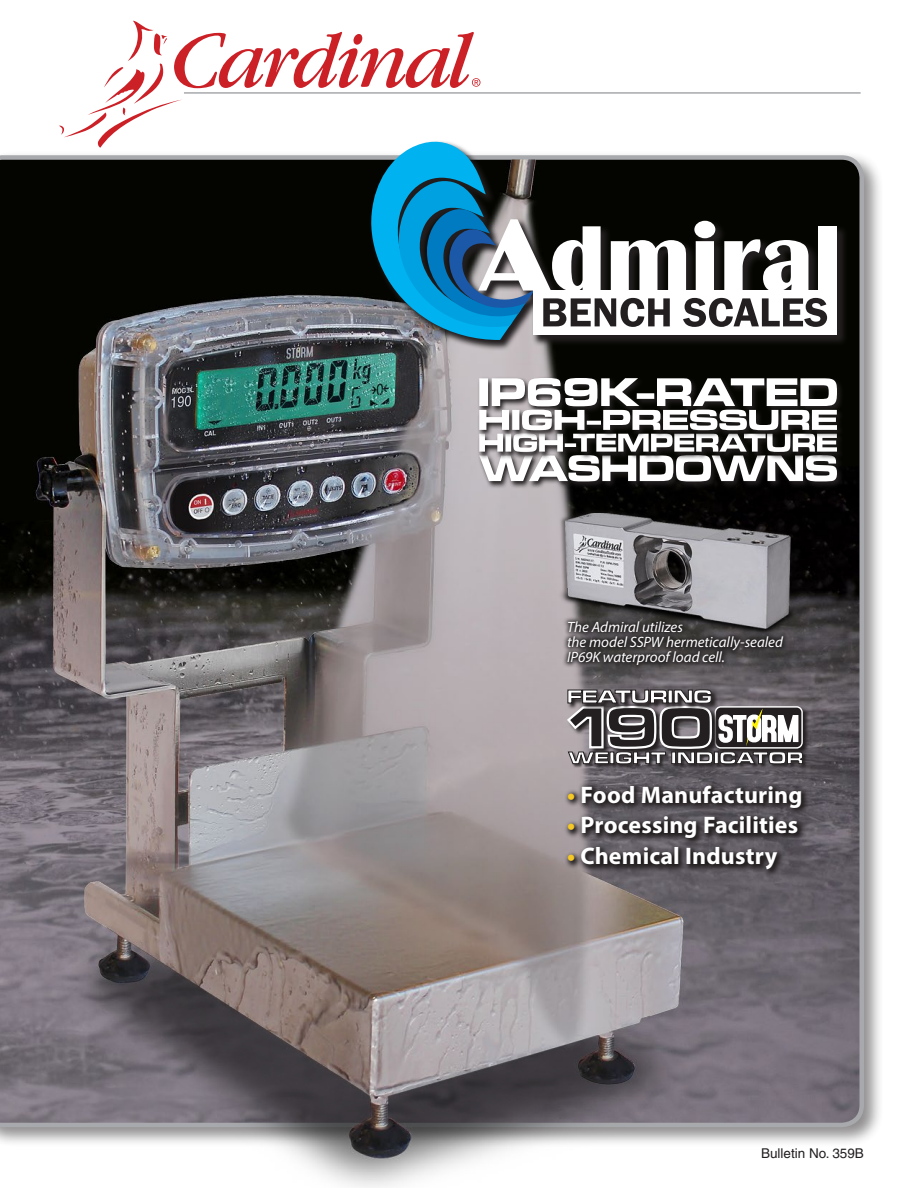
<style>
.page{position:relative;width:918px;height:1188px;background:#fff}
.page>*{position:absolute;margin:0;border:0;box-sizing:border-box;transform-origin:0 0}
.t1{font:700 24px "Myriad Pro";letter-spacing:.005em;color:#fff}
.t2{font:italic 15px/15px "Myriad Pro";color:#fff}
.t3{font:13.5px "Helvetica";color:#231f20}
.s1{color:#f5c825}
</style>
<div class="page">
<hr style="left:184px;top:92px;width:677px;height:2px;background:#a7a9ac">
<img style="left:0;top:160px;width:880px;height:1027px">
<svg style="left:478px;top:460px;width:367px;height:29px;background:#2f2d2d"></svg>
<svg style="left:478px;top:376px;width:367px;height:32px"></svg>
<div style="left:478px;top:408px;width:367px;height:30px;background:#090905"></div>
<svg style="left:479px;top:378px;width:358px;height:103px"></svg>
<svg style="left:369px;top:155px;width:479px;height:196px;background:#292826"></svg>
<div style="left:533px;top:291px;width:304px;height:44px;background:#fff"></div>
<svg style="left:59px;top:21px;width:768px;height:319px"></svg>
<div style="left:819px;top:226px;width:18px;height:65px;background:#fff"></div>
<svg style="left:564px;top:781px;width:246px;height:97px;background:#4d484c"></svg>
<svg style="left:803px;top:706px;width:7px;height:49px"></svg>
<div style="left:568px;top:752px;width:239px;height:16px;background:#231f20;opacity:.75"></div>
<svg style="left:565px;top:679px;width:238px;height:86px"></svg>
<div style="left:556px;top:509px;width:239px;height:127px;background:#231f20;opacity:.5"></div>
<img style="left:560px;top:513px;width:236px;height:123px">
<svg style="left:562px;top:616px;width:227px;height:55px;background:#454243"></svg>
<p class="t2" style="left:567px;top:619px;width:217px">The Admiral utilizes<br>the model SSPW hermetically-sealed<br>IP69K waterproof load cell.</p>
<h1 class="t1" style="left:567px;top:779px;width:237px"><span class="s1">•</span> Food Manufacturing</h1>
<h1 class="t1" style="left:567px;top:810px;width:233px"><span class="s1">•</span> Processing Facilities</h1>
<h1 class="t1" style="left:567px;top:840px;width:212px"><span class="s1">•</span> Chemical Industry</h1>
<p class="t3" style="left:761px;top:1145px;width:104px">Bulletin No. 359B</p>
</div>
